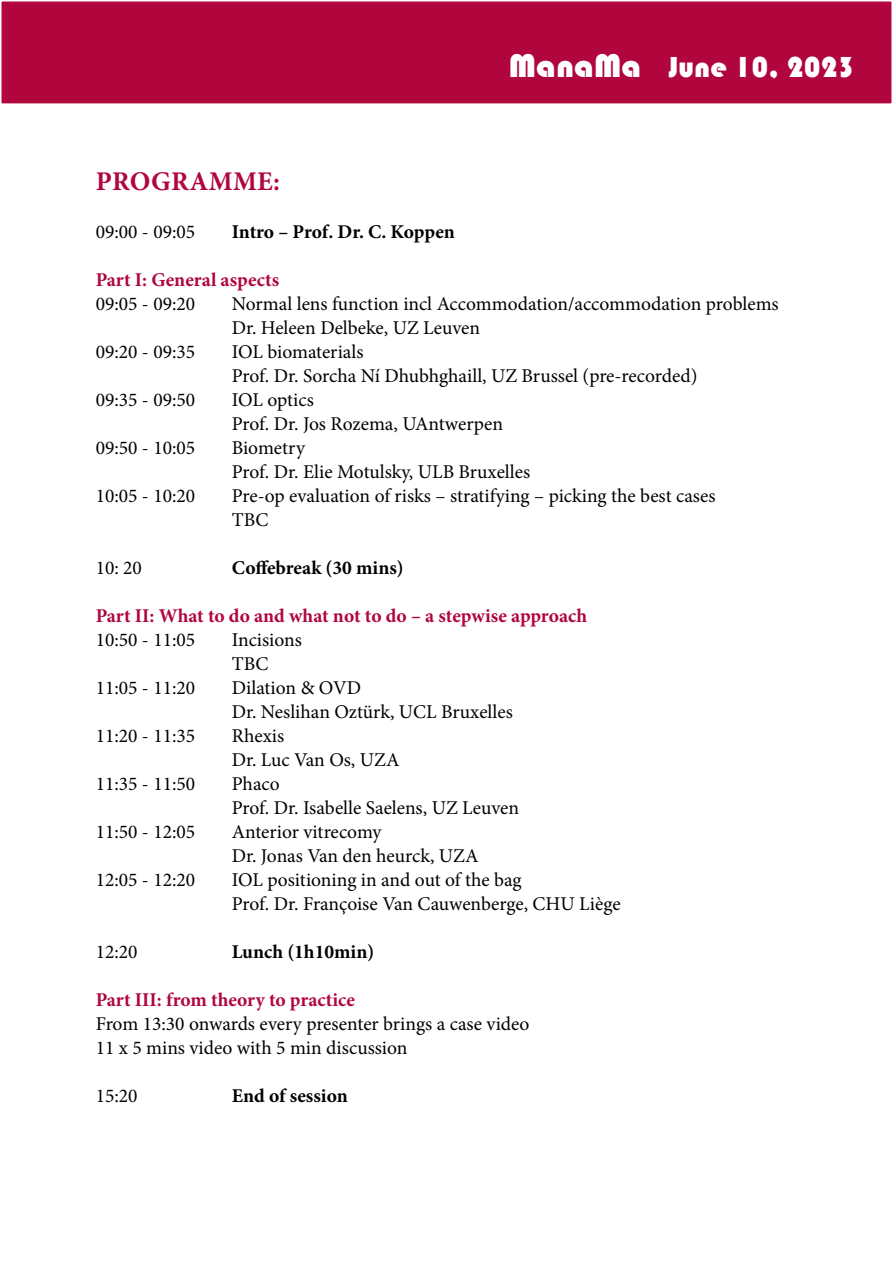
<style>
.page{position:relative;width:893px;height:1263px;background:#fff}
.page>*{position:absolute;margin:0;border:0;box-sizing:border-box;transform-origin:0 0}
.t1{font:29.85px "Bauhaus 93";color:#fff}
.t2{font:700 27px "Minion Pro";letter-spacing:.01em;color:#b0063d}
.t3{font:19.5px/24px "Minion Pro";color:#000}
.t4{font:700 19.5px "Minion Pro";color:#b0063d}
.t5{font:700 19.5px "Minion Pro";color:#000}
.s1{font-size:33.6px}
</style>
<div class="page">
<div style="left:1px;top:1px;width:891px;height:103px;background:#b0063d"></div>
<div style="left:0;top:0;width:893px;height:105px;border:2px solid #fff"></div>
<h1 class="t1" style="left:509px;top:50px;width:347px"><span class="s1">ManaMa</span> June 10, 2023</h1>
<h2 class="t2" style="left:96px;top:162px;width:186px">PROGRAMME:</h2>
<p class="t3" style="left:96px;top:220px;width:101px">09:00 - 09:05</p>
<p class="t5" style="left:232px;top:218px;width:225px">Intro – Prof. Dr. C. Koppen</p>
<p class="t4" style="left:96px;top:266px;width:185px">Part I: General aspects</p>
<p class="t3" style="left:96px;top:292px;width:101px">09:05 - 09:20</p>
<p class="t3" style="left:232px;top:292px;width:548px">Normal lens function incl Accommodation/accommodation problems<br>Dr. Heleen Delbeke, UZ Leuven</p>
<p class="t3" style="left:96px;top:340px;width:101px">09:20 - 09:35</p>
<p class="t3" style="left:232px;top:340px;width:467px">IOL biomaterials<br>Prof. Dr. Sorcha Ní Dhubhghaill, UZ Brussel (pre-recorded)</p>
<p class="t3" style="left:96px;top:388px;width:101px">09:35 - 09:50</p>
<p class="t3" style="left:232px;top:388px;width:273px">IOL optics<br>Prof. Dr. Jos Rozema, UAntwerpen</p>
<p class="t3" style="left:96px;top:436px;width:101px">09:50 - 10:05</p>
<p class="t3" style="left:232px;top:436px;width:300px">Biometry<br>Prof. Dr. Elie Motulsky, ULB Bruxelles</p>
<p class="t3" style="left:96px;top:484px;width:101px">10:05 - 10:20</p>
<p class="t3" style="left:232px;top:484px;width:485px">Pre-op evaluation of risks – stratifying – picking the best cases<br>TBC</p>
<p class="t3" style="left:96px;top:556px;width:48px">10: 20</p>
<p class="t5" style="left:232px;top:554px;width:173px">Coffebreak (30 mins)</p>
<p class="t4" style="left:96px;top:602px;width:493px">Part II: What to do and what not to do – a stepwise approach</p>
<p class="t3" style="left:96px;top:628px;width:101px">10:50 - 11:05</p>
<p class="t3" style="left:232px;top:628px;width:72px">Incisions<br>TBC</p>
<p class="t3" style="left:96px;top:676px;width:101px">11:05 - 11:20</p>
<p class="t3" style="left:232px;top:676px;width:283px">Dilation &amp; OVD<br>Dr. Neslihan Oztürk, UCL Bruxelles</p>
<p class="t3" style="left:96px;top:724px;width:101px">11:20 - 11:35</p>
<p class="t3" style="left:232px;top:724px;width:169px">Rhexis<br>Dr. Luc Van Os, UZA</p>
<p class="t3" style="left:96px;top:772px;width:101px">11:35 - 11:50</p>
<p class="t3" style="left:232px;top:772px;width:289px">Phaco<br>Prof. Dr. Isabelle Saelens, UZ Leuven</p>
<p class="t3" style="left:96px;top:820px;width:101px">11:50 - 12:05</p>
<p class="t3" style="left:232px;top:820px;width:249px">Anterior vitrecomy<br>Dr. Jonas Van den heurck, UZA</p>
<p class="t3" style="left:96px;top:868px;width:101px">12:05 - 12:20</p>
<p class="t3" style="left:232px;top:868px;width:390px">IOL positioning in and out of the bag<br>Prof. Dr. Françoise Van Cauwenberge, CHU Liège</p>
<p class="t3" style="left:96px;top:940px;width:43px">12:20</p>
<p class="t5" style="left:232px;top:938px;width:144px">Lunch (1h10min)</p>
<p class="t4" style="left:96px;top:986px;width:261px">Part III: from theory to practice</p>
<p class="t3" style="left:96px;top:1012px;width:435px">From 13:30 onwards every presenter brings a case video<br>11 x 5 mins video with 5 min discussion</p>
<p class="t3" style="left:96px;top:1084px;width:43px">15:20</p>
<p class="t5" style="left:232px;top:1082px;width:118px">End of session</p>
</div>
